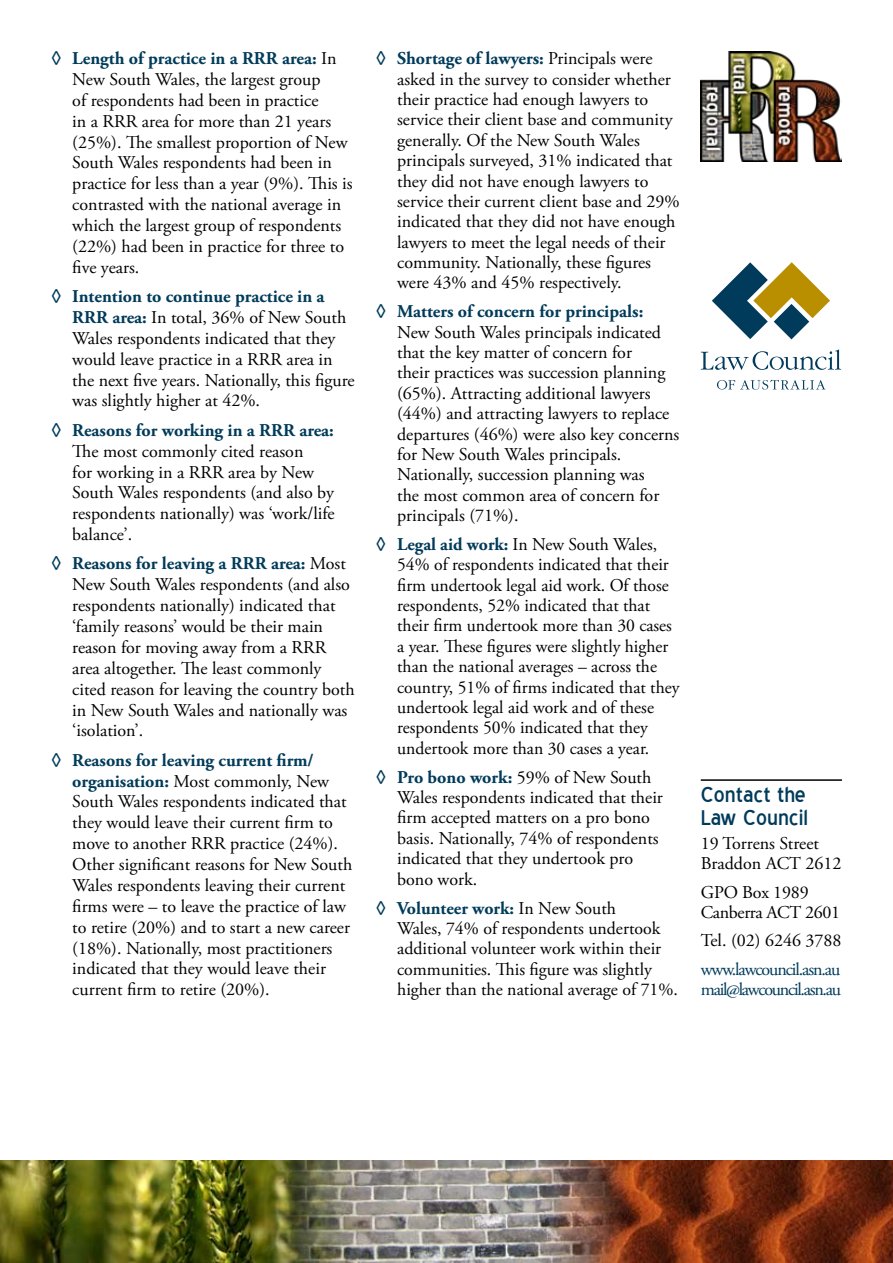
<style>
.page{position:relative;width:893px;height:1263px;background:#fff}
.page>*{position:absolute;margin:0;border:0;box-sizing:border-box;transform-origin:0 0}
.t1{font:27px/22.5px "Blue Highway";color:#003b5a}
.t2{font:18px/20.4px "Adobe Garamond Pro";color:#000}
.t3{font:700 18px "Adobe Garamond Pro";color:#003b5a}
.t4{font:18px/20.1px "Adobe Garamond Pro";letter-spacing:-.07em;color:#003b5a}
.t5{font:18px/20.1px "Adobe Garamond Pro";letter-spacing:-.02em;color:#000}
.s1{font-weight:700;color:#003b5a}
</style>
<div class="page">
<svg style="left:717px;top:380px;width:108px;height:10px"></svg>
<svg style="left:701px;top:349px;width:140px;height:21px"></svg>
<svg style="left:712px;top:262px;width:118px;height:77px"></svg>
<img style="left:0;top:1161px;width:893px;height:102px">
<img style="left:701px;top:51px;width:141px;height:111px">
<hr style="left:701px;top:779px;width:141px;height:2px;background:#000">
<p class="t2" style="left:72px;top:49px;width:282px;line-height:20.9px;text-indent:-21px"><span class="s1">◊ Length of practice in a RRR area:</span> In New South Wales, the largest group<br>of respondents had been in practice<br>in a RRR area for more than 21 years (25%). The smallest proportion of New South Wales respondents had been in practice for less than a year (9%). This is contrasted with the national average in which the largest group of respondents (22%) had been in practice for three to five years.</p>
<p class="t2" style="left:72px;top:287px;width:284px;line-height:20.9px;text-indent:-21px"><span class="s1">◊ Intention to continue practice in a RRR area:</span> In total, 36% of New South Wales respondents indicated that they would leave practice in a RRR area in the next five years. Nationally, this figure was slightly higher at 42%.</p>
<p class="t3" style="left:51px;top:420px;width:284px">◊ Reasons for working in a RRR area:</p>
<p class="t2" style="left:72px;top:441px;width:264px;line-height:20.9px">The most commonly cited reason<br>for working in a RRR area by New<br>South Wales respondents (and also by respondents nationally) was ‘work/life balance’.</p>
<p class="t2" style="left:72px;top:554px;width:284px;line-height:20.9px;text-indent:-21px"><span class="s1">◊ Reasons for leaving a RRR area:</span> Most New South Wales respondents (and also respondents nationally) indicated that ‘family reasons’ would be their main reason for moving away from a RRR area altogether. The least commonly cited reason for leaving the country both in New South Wales and nationally was ‘isolation’.</p>
<p class="t2" style="left:72px;top:750px;width:281px;line-height:20.9px;text-indent:-21px"><span class="s1">◊ Reasons for leaving current firm/ organisation:</span> Most commonly, New South Wales respondents indicated that they would leave their current firm to move to another RRR practice (24%).<br>Other significant reasons for New South Wales respondents leaving their current firms were – to leave the practice of law to retire (20%) and to start a new career (18%). Nationally, most practitioners indicated that they would leave their current firm to retire (20%).</p>
<p class="t2" style="left:397px;top:49px;width:284px;text-indent:-21px"><span class="s1">◊ Shortage of lawyers:</span> Principals were asked in the survey to consider whether their practice had enough lawyers to service their client base and community generally. Of the New South Wales principals surveyed, 31% indicated that they did not have enough lawyers to service their current client base and 29% indicated that they did not have enough lawyers to meet the legal needs of their community. Nationally, these figures were 43% and 45% respectively.</p>
<p class="t3" style="left:376px;top:301px;width:269px">◊ Matters of concern for principals:</p>
<p class="t2" style="left:397px;top:322px;width:284px">New South Wales principals indicated that the key matter of concern for<br>their practices was succession planning (65%). Attracting additional lawyers (44%) and attracting lawyers to replace departures (46%) were also key concerns for New South Wales principals.<br>Nationally, succession planning was<br>the most common area of concern for principals (71%).</p>
<p class="t2" style="left:397px;top:535px;width:284px;text-indent:-21px"><span class="s1">◊ Legal aid work:</span> In New South Wales, 54% of respondents indicated that their firm undertook legal aid work. Of those respondents, 52% indicated that that their firm undertook more than 30 cases a year. These figures were slightly higher than the national averages – across the country, 51% of firms indicated that they undertook legal aid work and of these respondents 50% indicated that they undertook more than 30 cases a year.</p>
<p class="t2" style="left:397px;top:767px;width:267px;text-indent:-21px"><span class="s1">◊ Pro bono work:</span> 59% of New South<br>Wales respondents indicated that their firm accepted matters on a pro bono basis. Nationally, 74% of respondents indicated that they undertook pro bono work.</p>
<p class="t2" style="left:397px;top:898px;width:282px;text-indent:-21px"><span class="s1">◊ Volunteer work:</span> In New South<br>Wales, 74% of respondents undertook additional volunteer work within their communities. This figure was slightly higher than the national average of 71%.</p>
<h1 class="t1" style="left:701px;top:784px;width:109px">Contact the<br>Law Council</h1>
<p class="t2" style="left:701px;top:834px;width:142px">19 Torrens Street<br>Braddon ACT 2612</p>
<p class="t5" style="left:701px;top:882px;width:141px">GPO Box 1989<br>Canberra ACT 2601</p>
<p class="t2" style="left:701px;top:931px;width:142px">Tel. (02) 6246 3788</p>
<p class="t4" style="left:701px;top:960px;width:142px">www.lawcouncil.asn.au mail@lawcouncil.asn.au</p>
</div>
